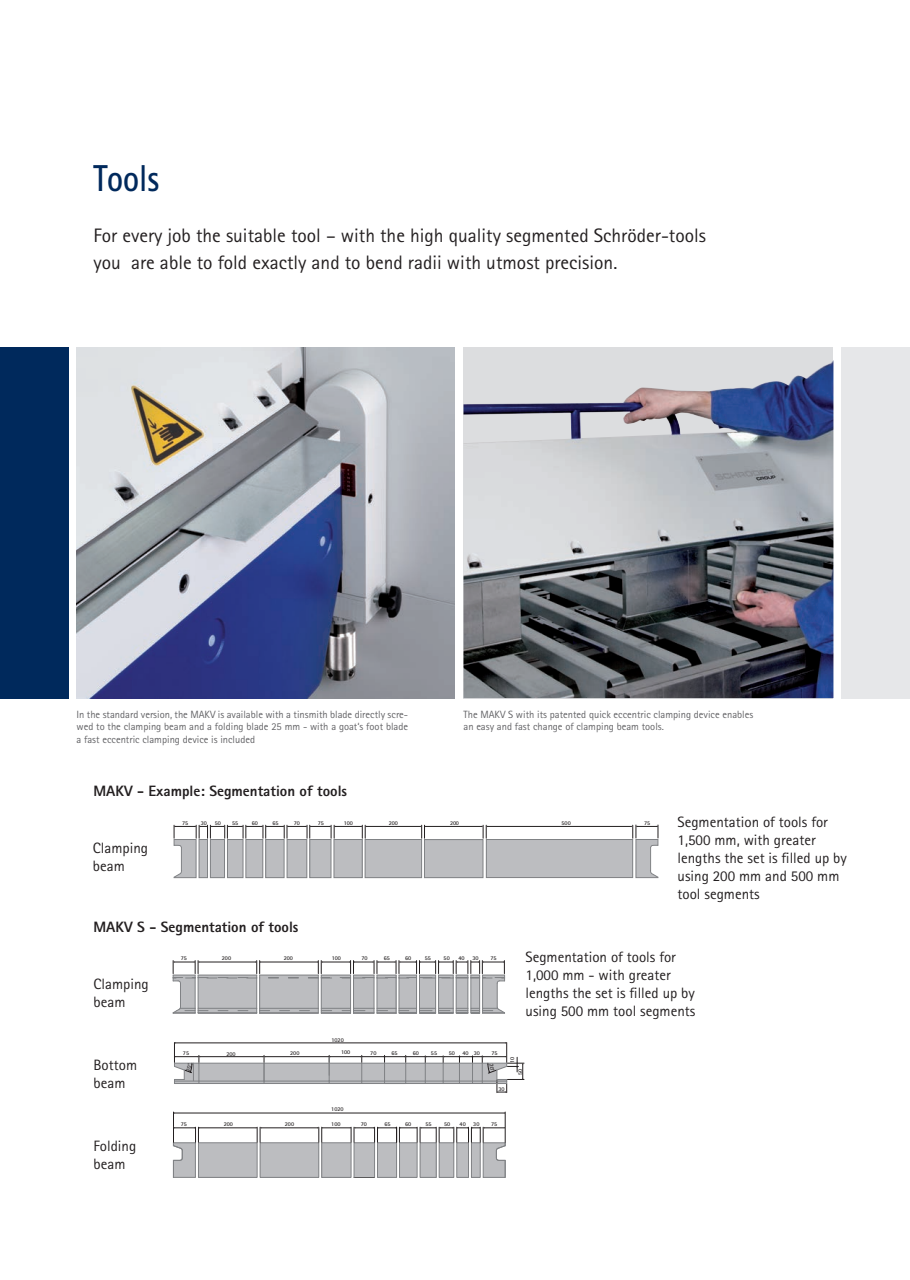
<style>
.page{position:relative;width:910px;height:1280px;background:#fff}
.page>*{position:absolute;margin:0;border:0;box-sizing:border-box;transform-origin:0 0}
.t1{font:700 37.5px "Agfa Rotis Sans Serif";color:#00295c;scale:.85 1}
.t2{font:19.5px/27px "Agfa Rotis Sans Serif";color:#231f20}
.t3{font:15px/18px "Agfa Rotis Sans Serif";color:#231f20}
.t4{font:800 15px "Agfa Rotis Sans Serif";color:#231f20}
.t5{font:10.5px/12.6px "Agfa Rotis Sans Serif";color:#636366}
.t6{font:700 5.7px "Agfa Rotis Sans Serif";color:#231f20}
</style>
<div class="page">
<div style="left:0;top:347px;width:68px;height:351px;background:#00295c"></div>
<div style="left:842px;top:347px;width:68px;height:351px;background:#e6e7e9"></div>
<div style="left:365px;top:839px;width:57px;height:39px;background:#bcbdc0"></div>
<div style="left:365px;top:839px;width:57px;height:39px;border:1px solid #808285"></div>
<div style="left:424px;top:839px;width:59px;height:39px;background:#bcbdc0"></div>
<div style="left:424px;top:839px;width:59px;height:39px;border:1px solid #808285"></div>
<div style="left:486px;top:839px;width:147px;height:38px;background:#bcbdc0"></div>
<div style="left:486px;top:839px;width:147px;height:39px;border:1px solid #808285"></div>
<hr style="left:366px;top:826px;width:54px;height:1px;background:#231f20">
<svg style="left:174px;top:825px;width:192px;height:53px"></svg>
<hr style="left:426px;top:826px;width:56px;height:1px;background:#231f20">
<svg style="left:420px;top:825px;width:6px;height:13px"></svg>
<hr style="left:487px;top:826px;width:144px;height:1px;background:#231f20">
<svg style="left:482px;top:825px;width:5px;height:13px"></svg>
<svg style="left:631px;top:825px;width:28px;height:53px"></svg>
<svg style="left:173px;top:960px;width:332px;height:54px"></svg>
<div style="left:260px;top:1143px;width:59px;height:34px;background:#bcbdc0"></div>
<div style="left:260px;top:1143px;width:59px;height:34px;border:1px solid #808285"></div>
<div style="left:198px;top:1143px;width:59px;height:34px;background:#bcbdc0"></div>
<div style="left:198px;top:1143px;width:59px;height:34px;border:1px solid #808285"></div>
<hr style="left:175px;top:1113px;width:329px;height:1px;background:#231f20">
<hr style="left:199px;top:1127px;width:57px;height:1px;background:#231f20">
<svg style="left:173px;top:1112px;width:27px;height:65px"></svg>
<hr style="left:261px;top:1127px;width:57px;height:1px;background:#231f20">
<svg style="left:256px;top:1127px;width:5px;height:15px"></svg>
<svg style="left:317px;top:1112px;width:189px;height:66px"></svg>
<div style="left:463px;top:347px;width:370px;height:351px;background:#dcdddf"></div>
<img style="left:463px;top:361px;width:370px;height:337px">
<img style="left:77px;top:347px;width:378px;height:351px">
<svg style="left:174px;top:1042px;width:350px;height:51px"></svg>
<h1 class="t1" style="left:94px;top:155px;width:79px">Tools</h1>
<h2 class="t2" style="left:94px;top:222px;width:614px">For every job the suitable tool – with the high quality segmented Schröder-tools you are able to fold exactly and to bend radii with utmost precision.</h2>
<p class="t5" style="left:77px;top:708px;width:333px;text-align:justify">In the standard version, the MAKV is available with a tinsmith blade directly scre&shy;wed to the clamping beam and a folding blade 25 mm - with a goat‘s foot blade a fast eccentric clamping device is included</p>
<p class="t5" style="left:463px;top:708px;width:291px">The MAKV S with its patented quick eccentric clamping device enables an easy and fast change of clamping beam tools.</p>
<h3 class="t4" style="left:94px;top:781px;width:255px">MAKV - Example: Segmentation of tools</h3>
<p class="t6" style="left:182px;top:819px;width:8px">75</p>
<p class="t6" style="left:201px;top:819px;width:8px">30</p>
<p class="t6" style="left:215px;top:819px;width:8px">50</p>
<p class="t6" style="left:232px;top:819px;width:8px">55</p>
<p class="t6" style="left:252px;top:819px;width:8px">60</p>
<p class="t6" style="left:272px;top:819px;width:8px">65</p>
<p class="t6" style="left:294px;top:819px;width:8px">70</p>
<p class="t6" style="left:318px;top:819px;width:8px">75</p>
<p class="t6" style="left:344px;top:819px;width:11px">100</p>
<p class="t6" style="left:389px;top:819px;width:11px">200</p>
<p class="t6" style="left:450px;top:819px;width:10px">200</p>
<p class="t6" style="left:562px;top:819px;width:11px">500</p>
<p class="t6" style="left:644px;top:819px;width:8px">75</p>
<h3 class="t3" style="left:93px;top:839px;width:57px">Clamping beam</h3>
<h3 class="t4" style="left:94px;top:917px;width:206px">MAKV S - Segmentation of tools</h3>
<h3 class="t3" style="left:677px;top:813px;width:171px">Segmentation of tools for<br>1,500 mm, with greater lengths the set is filled up by using 200 mm and 500 mm tool segments</h3>
<h3 class="t3" style="left:94px;top:975px;width:57px">Clamping beam</h3>
<h3 class="t3" style="left:94px;top:1056px;width:45px">Bottom beam</h3>
<h3 class="t3" style="left:94px;top:1137px;width:44px">Folding beam</h3>
<p class="t6" style="left:181px;top:954px;width:8px">75</p>
<p class="t6" style="left:222px;top:954px;width:11px">200</p>
<p class="t6" style="left:284px;top:954px;width:11px">200</p>
<p class="t6" style="left:332px;top:954px;width:11px">100</p>
<p class="t6" style="left:362px;top:954px;width:8px">70</p>
<p class="t6" style="left:384px;top:954px;width:8px">65</p>
<p class="t6" style="left:405px;top:954px;width:8px">60</p>
<p class="t6" style="left:425px;top:954px;width:8px">55</p>
<p class="t6" style="left:444px;top:954px;width:8px">50</p>
<p class="t6" style="left:458px;top:954px;width:8px">40</p>
<p class="t6" style="left:472px;top:954px;width:8px">30</p>
<p class="t6" style="left:490px;top:954px;width:8px">75</p>
<p class="t6" style="left:331px;top:1036px;width:14px">1020</p>
<p class="t6" style="left:183px;top:1049px;width:8px">75</p>
<p class="t6" style="left:226px;top:1050px;width:11px">200</p>
<p class="t6" style="left:290px;top:1049px;width:11px">200</p>
<p class="t6" style="left:341px;top:1049px;width:11px">100</p>
<p class="t6" style="left:370px;top:1049px;width:8px">70</p>
<p class="t6" style="left:392px;top:1049px;width:8px">65</p>
<p class="t6" style="left:413px;top:1050px;width:8px">60</p>
<p class="t6" style="left:431px;top:1049px;width:8px">55</p>
<p class="t6" style="left:449px;top:1050px;width:8px">50</p>
<p class="t6" style="left:462px;top:1050px;width:8px">40</p>
<p class="t6" style="left:491px;top:1050px;width:8px">75</p>
<p class="t6" style="left:228px;top:1050px;width:8px">70</p>
<p class="t6" style="left:474px;top:1050px;width:8px">30</p>
<h3 class="t3" style="left:525px;top:948px;width:171px">Segmentation of tools for<br>1,000 mm - with greater lengths the set is filled up by using 500 mm tool segments</h3>
<p class="t6" style="left:509px;top:1063px;width:8px;rotate:-90deg">10</p>
<p class="t6" style="left:516px;top:1075px;width:8px;rotate:-90deg">50</p>
<p class="t6" style="left:331px;top:1105px;width:14px">1020</p>
<p class="t6" style="left:498px;top:1086px;width:8px">30</p>
<p class="t6" style="left:181px;top:1120px;width:8px">75</p>
<p class="t6" style="left:224px;top:1120px;width:11px">200</p>
<p class="t6" style="left:285px;top:1120px;width:11px">200</p>
<p class="t6" style="left:331px;top:1120px;width:11px">100</p>
<p class="t6" style="left:361px;top:1120px;width:8px">70</p>
<p class="t6" style="left:384px;top:1120px;width:8px">65</p>
<p class="t6" style="left:405px;top:1120px;width:8px">60</p>
<p class="t6" style="left:425px;top:1120px;width:8px">55</p>
<p class="t6" style="left:444px;top:1120px;width:8px">50</p>
<p class="t6" style="left:460px;top:1120px;width:8px">40</p>
<p class="t6" style="left:473px;top:1120px;width:8px">30</p>
<p class="t6" style="left:491px;top:1120px;width:8px">75</p>
</div>
